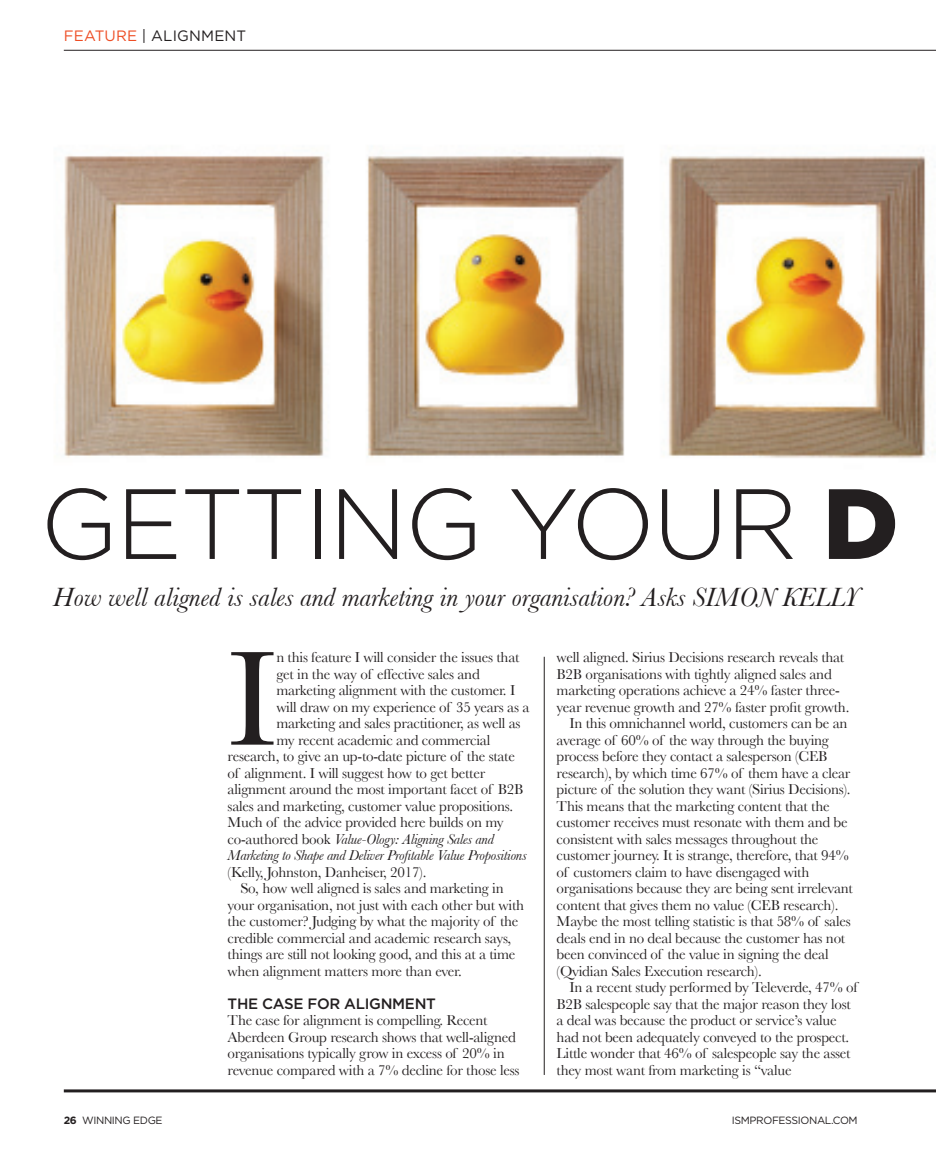
<style>
.page{position:relative;width:936px;height:1149px;background:#fff}
.page>*{position:absolute;margin:0;border:0;box-sizing:border-box;transform-origin:0 0}
.t1{font:139.65px "Baskerville";color:#231f20}
.t2{font:300 99.45px "Gotham";letter-spacing:-.025em;color:#231f20}
.t3{font:italic 27.6px "Baskerville";color:#231f20}
.t4{font:15px/16.5px "Baskerville";letter-spacing:-.015em;color:#231f20}
.t5{font:italic 15px "Baskerville";letter-spacing:-.015em;color:#231f20}
.t6{font:500 15px "Gotham";letter-spacing:-.02em;color:#231f20}
.t7{font:15px "Gotham";letter-spacing:.01em;color:#231f20}
.t8{font:10.5px "Gotham";letter-spacing:-.035em;color:#231f20}
.s1{color:#ee4d24}
.s2{font-weight:900}
.s3{font-style:normal}
.s4{font-weight:700}
</style>
<div class="page">
<img style="left:63px;top:49px;width:872px;height:410px">
<hr style="left:64px;top:1089px;width:871px;height:3px;background:#231f20">
<hr style="left:64px;top:50px;width:871px;height:1px;background:#231f20">
<hr style="left:544px;top:656px;width:1px;height:418px;background:#231f20">
<p class="t7" style="left:64px;top:27px;width:184px"><span class="s1">FEATURE</span> | ALIGNMENT</p>
<p class="t2" style="left:40px;top:469px;width:860px">GETTING YOUR <span class="s2">D</span></p>
<p class="t3" style="left:53px;top:580px;width:808px">How well aligned is sales and marketing in your organisation? Asks SIMON KELLY</p>
<p class="t1" style="left:227px;top:617px;width:51px">I</p>
<p class="t4" style="left:276px;top:648px;width:244px">n this feature I will consider the issues that</p>
<p class="t4" style="left:556px;top:648px;width:294px">well aligned. Sirius Decisions research reveals that B2B organisations with tightly aligned sales and marketing operations achieve a 24% faster three&shy;year revenue growth and 27% faster profit growth.</p>
<p class="t4" style="left:556px;top:714px;width:298px;text-indent:13px">In this omnichannel world, customers can be an average of 60% of the way through the buying process before they contact a salesperson (CEB research), by which time 67% of them have a clear picture of the solution they want (Sirius Decisions).<br>This means that the marketing content that the customer receives must resonate with them and be consistent with sales messages throughout the customer journey. It is strange, therefore, that 94% of customers claim to have disengaged with organisations because they are being sent irrelevant content that gives them no value (CEB research).<br>Maybe the most telling statistic is that 58% of sales deals end in no deal because the customer has not been convinced of the value in signing the deal (Qvidian Sales Execution research).</p>
<p class="t4" style="left:556px;top:978px;width:302px;text-indent:13px">In a recent study performed by Televerde, 47% of B2B salespeople say that the major reason they lost a deal was because the product or service’s value had not been adequately conveyed to the prospect.<br>Little wonder that 46% of salespeople say the asset they most want from marketing is “value</p>
<p class="t4" style="left:276px;top:665px;width:205px">get in the way of effective sales and</p>
<p class="t4" style="left:276px;top:681px;width:240px">marketing alignment with the customer. I</p>
<p class="t4" style="left:276px;top:698px;width:254px">will draw on my experience of 35 years as a</p>
<p class="t4" style="left:276px;top:714px;width:246px">marketing and sales practitioner, as well as</p>
<p class="t4" style="left:276px;top:731px;width:215px">my recent academic and commercial</p>
<p class="t4" style="left:227px;top:747px;width:289px">research, to give an up-to-date picture of the state</p>
<p class="t4" style="left:227px;top:764px;width:259px">of alignment. I will suggest how to get better</p>
<p class="t4" style="left:227px;top:780px;width:297px">alignment around the most important facet of B2B</p>
<p class="t4" style="left:227px;top:797px;width:287px">sales and marketing, customer value propositions.</p>
<p class="t4" style="left:227px;top:813px;width:277px">Much of the advice provided here builds on my</p>
<p class="t5" style="left:227px;top:829px;width:268px"><span class="s3">co-authored book</span> Value-Ology: Aligning Sales and</p>
<p class="t5" style="left:227px;top:846px;width:301px">Marketing to Shape and Deliver Profitable Value Propositions</p>
<p class="t4" style="left:227px;top:863px;width:200px">(Kelly, Johnston, Danheiser, 2017).</p>
<p class="t4" style="left:227px;top:879px;width:298px;text-indent:13px">So, how well aligned is sales and marketing in your organisation, not just with each other but with the customer? Judging by what the majority of the credible commercial and academic research says, things are still not looking good, and this at a time when alignment matters more than ever.</p>
<p class="t6" style="left:227px;top:994px;width:210px">THE CASE FOR ALIGNMENT</p>
<p class="t4" style="left:227px;top:1011px;width:293px">The case for alignment is compelling. Recent Aberdeen Group research shows that well-aligned organisations typically grow in excess of 20% in revenue compared with a 7% decline for those less</p>
<p class="t8" style="left:64px;top:1113px;width:100px"><span class="s4">26</span> WINNING EDGE</p>
<p class="t8" style="left:731px;top:1113px;width:127px">ISMPROFESSIONAL.COM</p>
</div>
